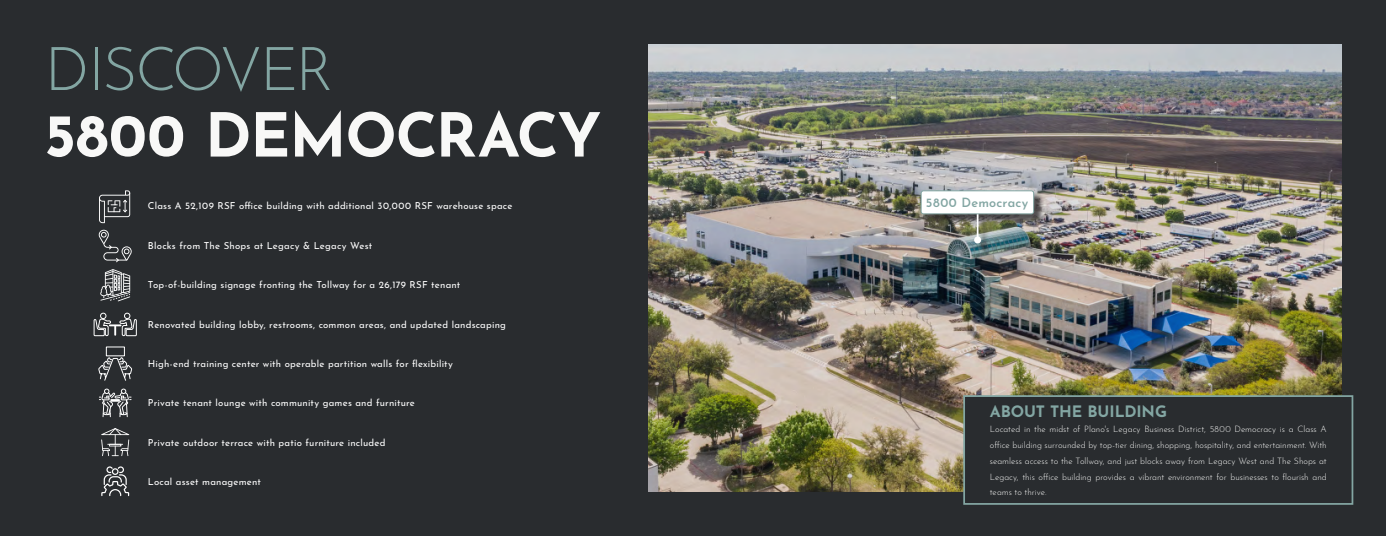
<style>
.page{position:relative;width:1386px;height:536px;background:#292c2f}
.page>*{position:absolute;margin:0;border:0;box-sizing:border-box;transform-origin:0 0}
.Headline{font:700 60.38px "Josefin Sans";letter-spacing:-.02em;color:#f8f8f7}
.Headline-2{font:300 60.38px "Josefin Sans";letter-spacing:-.035em;color:#83a6a3}
.Subhead{font:700 15.75px "Josefin Sans";letter-spacing:-.005em;color:#83a6a3}
.t1{font:600 12.69px "Josefin Sans";letter-spacing:.02em;color:#83a6a3}
.t2{font:9.62px "Josefin Sans";letter-spacing:.02em;color:#fff}
.Body_Text_-_Justify{font:300 8.75px/15.8px "Josefin Sans";letter-spacing:-.005em;color:#f8f8f7;text-align:justify}
</style>
<div class="page">
<img style="left:648px;top:45px;width:693px;height:446px">
<div style="left:922px;top:192px;width:123px;height:62px;background:#231f20;opacity:.75"></div>
<hr style="left:977px;top:202px;width:2px;height:38px;background:#fff">
<div style="left:974px;top:236px;width:7px;height:7px;background:#fff;border-radius:50%"></div>
<div style="left:921px;top:191px;width:113px;height:23px;background:#fff;border-radius:2px"></div>
<div style="left:921px;top:190px;width:113px;height:24px;border:1px solid #83a6a3;border-radius:2px"></div>
<div style="left:964px;top:396px;width:388px;height:107px;background:#292c2f"></div>
<div style="left:963px;top:395px;width:390px;height:109px;border:2px solid #83a6a3"></div>
<svg style="left:98px;top:346px;width:34px;height:35px"></svg>
<div style="left:124px;top:312px;width:6px;height:7px;border:1px solid #fff;border-radius:50%"></div>
<div style="left:100px;top:312px;width:7px;height:7px;border:1px solid #fff;border-radius:50%"></div>
<svg style="left:93px;top:318px;width:44px;height:18px"></svg>
<svg style="left:101px;top:428px;width:29px;height:68px"></svg>
<svg style="left:99px;top:388px;width:33px;height:29px"></svg>
<svg style="left:100px;top:269px;width:30px;height:32px"></svg>
<svg style="left:99px;top:190px;width:31px;height:33px"></svg>
<svg style="left:99px;top:230px;width:33px;height:32px"></svg>
<p class="Headline-2" style="left:45px;top:22px;width:291px">DISCOVER</p>
<p class="Headline" style="left:45px;top:81px;width:558px">5800 DEMOCRACY</p>
<p class="t2" style="left:148px;top:198px;width:366px">Class A 52,109 RSF office building with additional 30,000 RSF warehouse space</p>
<p class="t2" style="left:148px;top:237px;width:226px">Blocks from The Shops at Legacy &amp; Legacy West</p>
<p class="t2" style="left:148px;top:277px;width:314px">Top-of-building signage fronting the Tollway for a 26,179 RSF tenant</p>
<p class="t2" style="left:148px;top:316px;width:360px">Renovated building lobby, restrooms, common areas, and updated landscaping</p>
<p class="t2" style="left:148px;top:355px;width:307px">High-end training center with operable partition walls for flexibility</p>
<p class="t2" style="left:148px;top:395px;width:269px">Private tenant lounge with community games and furniture</p>
<p class="t2" style="left:148px;top:434px;width:239px">Private outdoor terrace with patio furniture included</p>
<p class="t2" style="left:148px;top:473px;width:115px">Local asset management</p>
<p class="t1" style="left:926px;top:192px;width:104px">5800 Democracy</p>
<p class="Subhead" style="left:990px;top:397px;width:179px">ABOUT THE BUILDING</p>
<p class="Body_Text_-_Justify" style="left:990px;top:420px;width:338px">Located in the midst of Plano's Legacy Business District, 5800 Democracy is a Class A office building surrounded by top-tier dining, shopping, hospitality, and entertainment. With seamless access to the Tollway, and just blocks away from Legacy West and The Shops at Legacy, this office building provides a vibrant environment for businesses to flourish and teams to thrive.</p>
</div>
